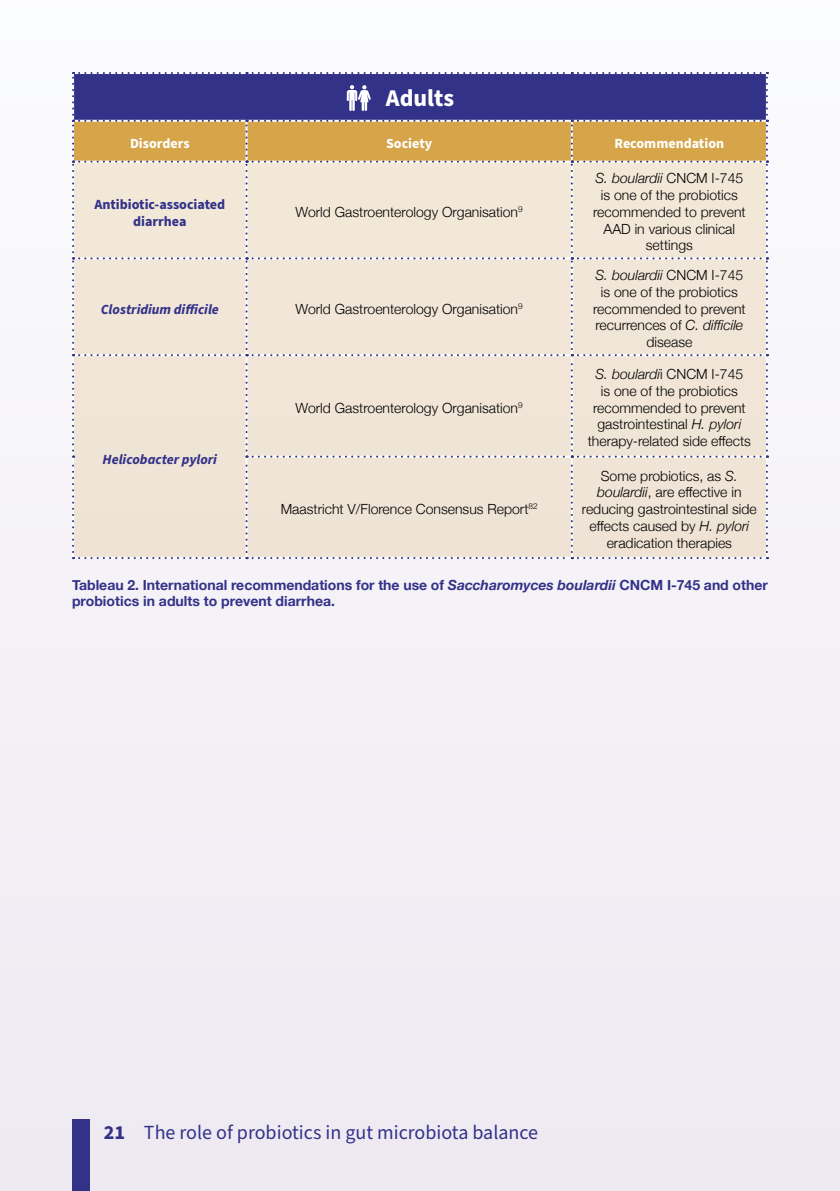
<style>
.page{position:relative;width:840px;height:1191px;background:#fff}
.page>*{position:absolute;margin:0;border:0;box-sizing:border-box;transform-origin:0 0}
.t1{font:700 24px "Source Sans Pro";color:#fff}
.t2{font:20px "Source Sans Pro";color:#333289}
.t3{font:700 20px "Source Sans Pro";color:#333289}
.t4{font:300 14px/16.8px "Helvetica Neue";color:#000;text-align:center}
.t5{font:700 14px/16.8px "Helvetica Neue";color:#333289}
.t6{font:italic 700 14px "Source Sans Pro";color:#333289}
.t7{font:700 14px "Source Sans Pro";color:#fff}
.t8{font:700 14px/16.8px "Source Sans Pro";color:#333289;text-align:center}
.s1{font-style:italic}
</style>
<div class="page">
<div style="left:0;top:0;width:839px;height:1191px;background:#f2eff5"></div>
<div style="left:72px;top:1119px;width:18px;height:72px;background:#333289"></div>
<svg style="left:72px;top:72px;width:695px;height:487px;background:#dbcfc4"></svg>
<h1 class="t1" style="left:385px;top:81px;width:70px">Adults</h1>
<p class="t7" style="left:130px;top:134px;width:61px">Disorders</p>
<p class="t7" style="left:386px;top:134px;width:48px">Society</p>
<p class="t7" style="left:614px;top:134px;width:111px">Recommendation</p>
<p class="t8" style="left:94px;top:196px;width:132px">Antibiotic-associated diarrhea</p>
<p class="t4" style="left:295px;top:202px;width:228px">World Gastroenterology Organisation<sup>9</sup></p>
<p class="t6" style="left:101px;top:300px;width:120px">Clostridium difficile</p>
<p class="t4" style="left:295px;top:299px;width:228px">World Gastroenterology Organisation<sup>9</sup></p>
<p class="t6" style="left:102px;top:449px;width:116px">Helicobacter pylori</p>
<p class="t4" style="left:295px;top:398px;width:228px">World Gastroenterology Organisation<sup>9</sup></p>
<p class="t4" style="left:592px;top:169px;width:154px"><span class="s1">S. boulardii</span> CNCM I-745 is one of the probiotics recommended to prevent<br>AAD in various clinical settings</p>
<p class="t4" style="left:592px;top:265px;width:154px"><span class="s1">S. boulardii</span> CNCM I-745 is one of the probiotics recommended to prevent recurrences of <span class="s1">C. difficile </span>disease</p>
<p class="t4" style="left:587px;top:365px;width:165px"><span class="s1">S. boulardi</span>i CNCM I-745<br>is one of the probiotics recommended to prevent gastrointestinal <span class="s1">H. pylori </span>therapy-related side effects</p>
<p class="t4" style="left:581px;top:466px;width:176px">Some probiotics, as <span class="s1">S. boulardii</span>, are effective in reducing gastrointestinal side effects caused by <span class="s1">H. pylori </span>eradication therapies</p>
<p class="t5" style="left:72px;top:576px;width:697px">Tableau 2. International recommendations for the use of <span class="s1">Saccharomyces boulardii</span> CNCM I-745 and other probiotics in adults to prevent diarrhea.</p>
<p class="t4" style="left:280px;top:500px;width:258px">Maastricht V/Florence Consensus Report<sup>82</sup></p>
<h2 class="t3" style="left:104px;top:1119px;width:23px">21</h2>
<h2 class="t2" style="left:144px;top:1119px;width:395px">The role of probiotics in gut microbiota balance</h2>
</div>
